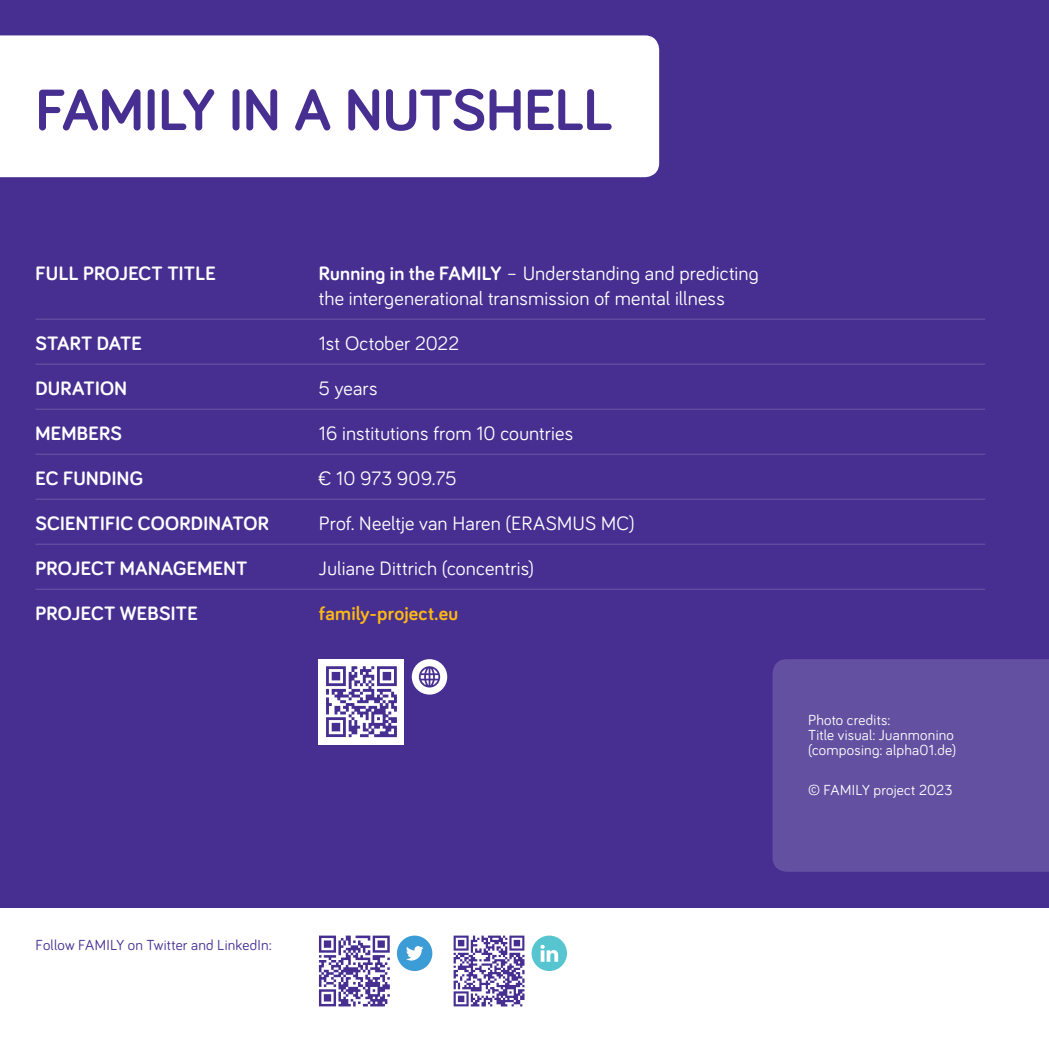
<style>
.page{position:relative;width:1049px;height:1049px;background:#fff}
.page>*{position:absolute;margin:0;border:0;box-sizing:border-box;transform-origin:0 0}
.t1{font:700 60px "Bariol";letter-spacing:-.005em;color:#472f92}
.t2{font:20px/25px "Bariol";letter-spacing:.01em;color:#fff}
.t3{font:700 20px "Bariol";letter-spacing:.01em;color:#fff}
.t4{font:700 20px "Bariol";letter-spacing:.01em;color:#fdb813}
.t5{font:15px/15px "Bariol";letter-spacing:.015em;color:#fff}
.t6{font:15px "Bariol";letter-spacing:.015em;color:#472f92}
.s1{font-weight:700}
</style>
<div class="page">
<div style="left:0;top:0;width:1049px;height:907px;background:#472f92"></div>
<div style="left:772px;top:659px;width:277px;height:213px;background:#6450a1"></div>
<div style="left:0;top:35px;width:659px;height:142px;background:#fff"></div>
<hr style="left:35px;top:319px;width:950px;height:1px;background:#6450a1">
<hr style="left:35px;top:364px;width:950px;height:1px;background:#6450a1">
<hr style="left:35px;top:409px;width:950px;height:1px;background:#6450a1">
<hr style="left:35px;top:454px;width:950px;height:1px;background:#6450a1">
<hr style="left:35px;top:499px;width:950px;height:1px;background:#6450a1">
<hr style="left:35px;top:544px;width:950px;height:1px;background:#6450a1">
<hr style="left:35px;top:589px;width:950px;height:1px;background:#6450a1">
<div style="left:412px;top:659px;width:35px;height:35px;background:#fff;border-radius:50%"></div>
<svg style="left:419px;top:666px;width:21px;height:21px"></svg>
<div style="left:397px;top:935px;width:35px;height:36px;background:#3c9cd6;border-radius:50%"></div>
<svg style="left:406px;top:946px;width:17px;height:14px"></svg>
<div style="left:531px;top:935px;width:36px;height:36px;background:#56c5d0;border-radius:50%"></div>
<svg style="left:540px;top:945px;width:18px;height:17px"></svg>
<div style="left:319px;top:659px;width:85px;height:85px;background:#fff"></div>
<svg style="left:326px;top:666px;width:71px;height:71px"></svg>
<svg style="left:454px;top:935px;width:70px;height:71px"></svg>
<svg style="left:319px;top:935px;width:71px;height:71px"></svg>
<h1 class="t1" style="left:35px;top:87px;width:579px">FAMILY IN A NUTSHELL</h1>
<p class="t3" style="left:35px;top:266px;width:182px">FULL PROJECT TITLE</p>
<p class="t2" style="left:319px;top:263px;width:441px"><span class="s1">Running in the FAMILY</span> – Understanding and predicting the intergenerational transmission of mental illness</p>
<p class="t3" style="left:35px;top:336px;width:108px">START DATE</p>
<p class="t2" style="left:319px;top:333px;width:142px">1st October 2022</p>
<p class="t3" style="left:35px;top:381px;width:93px">DURATION</p>
<p class="t2" style="left:319px;top:378px;width:60px">5 years</p>
<p class="t3" style="left:35px;top:426px;width:88px">MEMBERS</p>
<p class="t2" style="left:319px;top:423px;width:256px">16 institutions from 10 countries</p>
<p class="t3" style="left:35px;top:471px;width:109px">EC FUNDING</p>
<p class="t2" style="left:319px;top:468px;width:139px">€ 10 973 909.75</p>
<p class="t3" style="left:35px;top:516px;width:235px">SCIENTIFIC COORDINATOR</p>
<p class="t2" style="left:319px;top:513px;width:317px">Prof. Neeltje van Haren (ERASMUS MC)</p>
<p class="t3" style="left:35px;top:561px;width:214px">PROJECT MANAGEMENT</p>
<p class="t2" style="left:319px;top:558px;width:217px">Juliane Dittrich (concentris)</p>
<p class="t3" style="left:35px;top:606px;width:164px">PROJECT WEBSITE</p>
<p class="t4" style="left:319px;top:606px;width:141px">family-project.eu</p>
<p class="t5" style="left:808px;top:714px;width:150px">Photo credits:<br>Title visual: Juanmonino (composing: alpha01.de)</p>
<p class="t5" style="left:808px;top:784px;width:146px">© FAMILY project 2023</p>
<p class="t6" style="left:35px;top:939px;width:237px">Follow FAMILY on Twitter and LinkedIn:</p>
</div>
